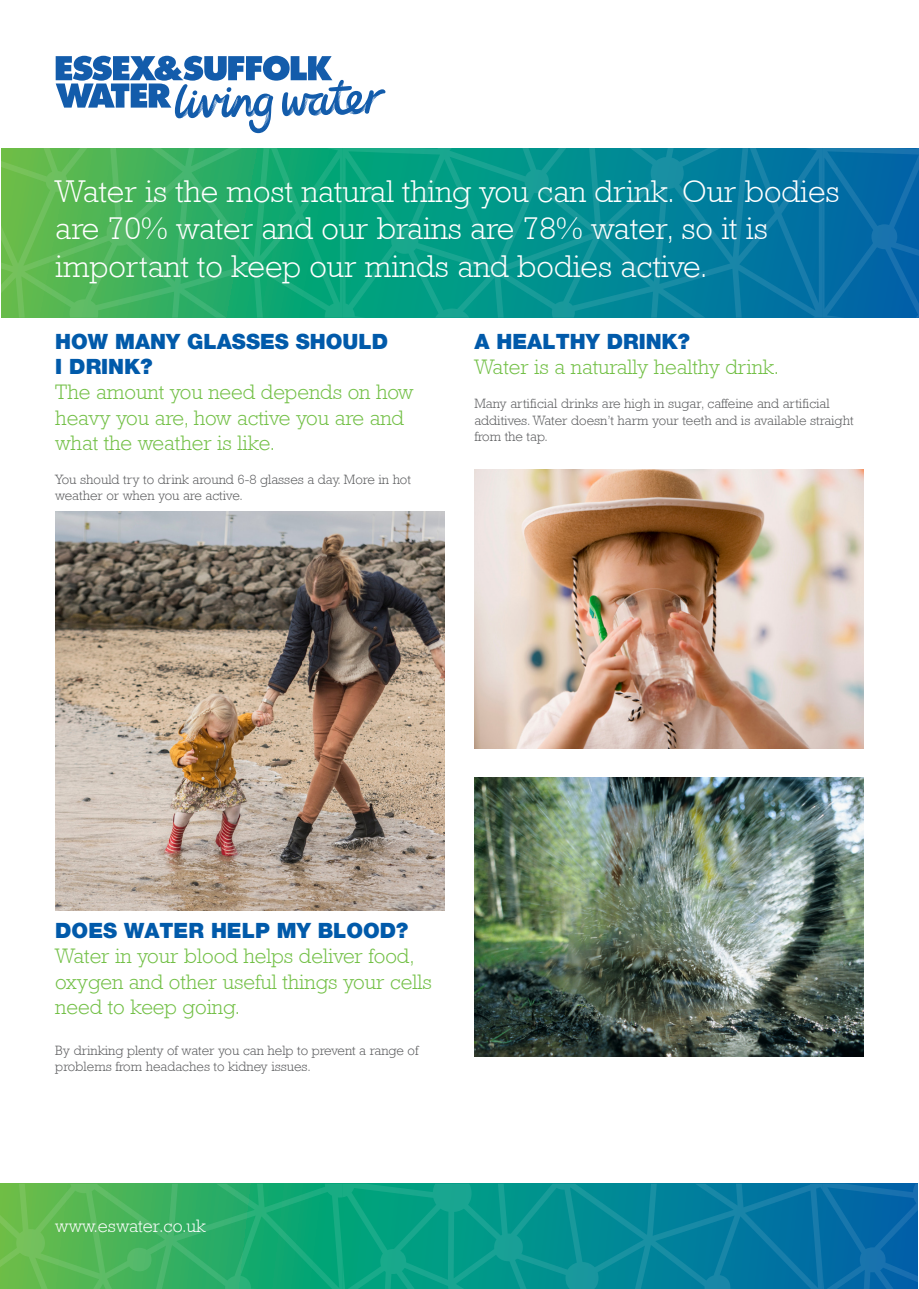
<style>
.page{position:relative;width:919px;height:1289px;background:#fff}
.page>*{position:absolute;margin:0;border:0;box-sizing:border-box;transform-origin:0 0}
.t1{font:300 31.5px/37.8px "Rockwell";color:#fff}
.t2{font:300 21px/25.2px "Rockwell";color:#71bf44}
.t3{font:21px "Helvetica Neue Black WHAM";color:#015aaa}
.t4{font:300 18px "Rockwell";color:#fff}
.t5{font:300 13.5px/16.2px "Rockwell";color:#57585a}
</style>
<div class="page">
<svg style="left:822px;top:148px;width:96px;height:169px;background:#0569a6"></svg>
<svg style="left:1px;top:55px;width:341px;height:262px;background:#54bc79"></svg>
<svg style="left:342px;top:90px;width:480px;height:227px"></svg>
<img style="left:55px;top:511px;width:389px;height:399px">
<img style="left:474px;top:777px;width:389px;height:279px">
<img style="left:474px;top:469px;width:389px;height:279px">
<svg style="left:822px;top:1183px;width:96px;height:105px;background:#0668a7"></svg>
<svg style="left:0;top:1183px;width:822px;height:105px;background:#1b9c7f"></svg>
<svg style="left:56px;top:56px;width:329px;height:77px"></svg>
<p class="t1" style="left:55px;top:172px;width:785px">Water is the most natural thing you can drink. Our bodies are 70% water and our brains are 78% water, so it is important to keep our minds and bodies active.</p>
<p class="t3" style="left:55px;top:329px;width:334px">HOW MANY GLASSES SHOULD</p>
<p class="t3" style="left:55px;top:354px;width:99px">I DRINK?</p>
<p class="t2" style="left:55px;top:379px;width:360px">The amount you need depends on how heavy you are, how active you are and what the weather is like.</p>
<p class="t5" style="left:55px;top:471px;width:357px">You should try to drink around 6-8 glasses a day. More in hot weather or when you are active.</p>
<p class="t3" style="left:474px;top:329px;width:217px">A HEALTHY DRINK?</p>
<p class="t2" style="left:474px;top:354px;width:306px">Water is a naturally healthy drink.</p>
<p class="t5" style="left:474px;top:395px;width:380px">Many artificial drinks are high in sugar, caffeine and artificial additives. Water doesn’t harm your teeth and is available straight from the tap.</p>
<p class="t3" style="left:55px;top:918px;width:354px">DOES WATER HELP MY BLOOD?</p>
<p class="t2" style="left:55px;top:943px;width:378px">Water in your blood helps deliver food, oxygen and other useful things your cells need to keep going.</p>
<p class="t5" style="left:55px;top:1042px;width:364px">By drinking plenty of water you can help to prevent a range of problems from headaches to kidney issues.</p>
<p class="t4" style="left:55px;top:1215px;width:152px">www.eswater.co.uk</p>
</div>
